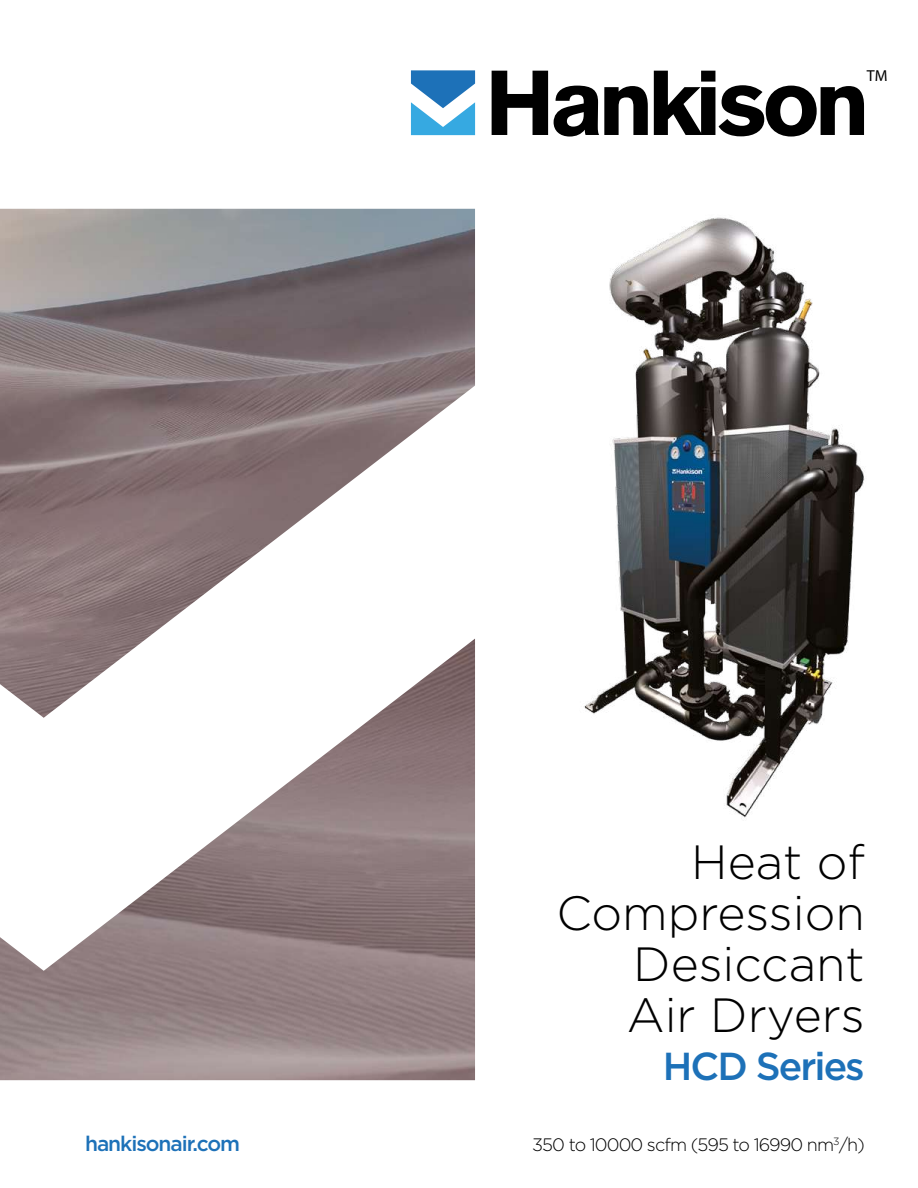
<style>
.page{position:relative;width:918px;height:1188px;background:#fff}
.page>*{position:absolute;margin:0;border:0;box-sizing:border-box;transform-origin:0 0}
.t1{font:300 48px/51px "Gotham";color:#000;text-align:right}
.t2{font:500 39px "Gotham";letter-spacing:-.05em;color:#1d71b8}
.t3{font:500 21px "Gotham";letter-spacing:-.05em;color:#1d71b8}
.t4{font:300 18px "Gotham";letter-spacing:-.05em;color:#000}
.t5{font:15.9px "Myriad Pro";color:#000}
</style>
<div class="page">
<img style="left:0;top:209px;width:475px;height:871px">
<svg style="left:411px;top:70px;width:64px;height:65px"></svg>
<svg style="left:492px;top:71px;width:56px;height:64px"></svg>
<svg style="left:554px;top:86px;width:94px;height:51px"></svg>
<svg style="left:654px;top:71px;width:210px;height:66px"></svg>
<img style="left:584px;top:217px;width:281px;height:601px">
<p class="t5" style="left:867px;top:66px;width:22px">TM</p>
<p class="t3" style="left:85px;top:1130px;width:157px">hankisonair.com</p>
<p class="t1" style="left:556px;top:835px;width:310px">Heat of<br>Compression<br>Desiccant<br>Air Dryers</p>
<p class="t2" style="left:663px;top:1041px;width:203px">HCD Series</p>
<p class="t4" style="left:532px;top:1133px;width:334px">350 to 10000 scfm (595 to 16990 nm<sup>3</sup>/h)</p>
</div>
